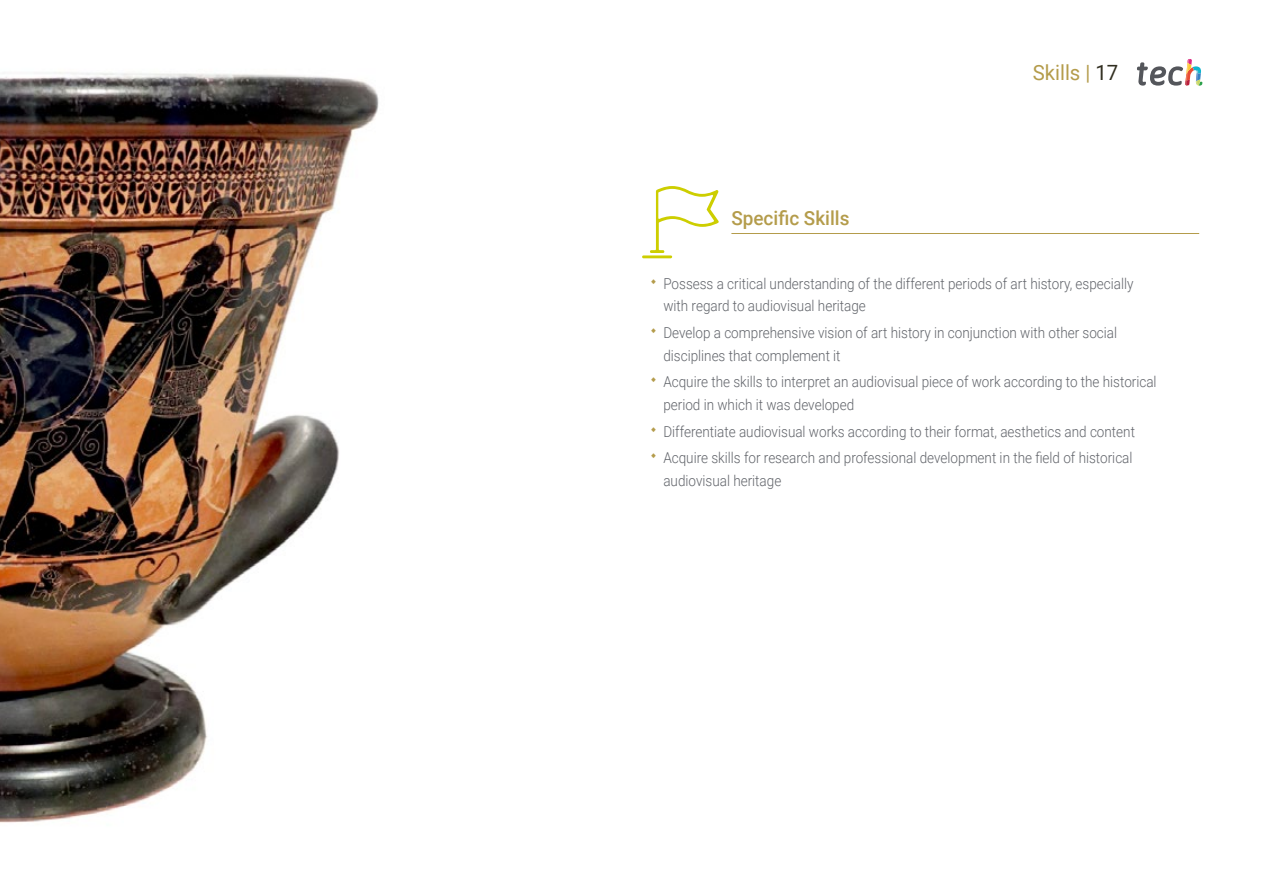
<style>
.page{position:relative;width:1263px;height:893px;background:#fff}
.page>*{position:absolute;margin:0;border:0;box-sizing:border-box;transform-origin:0 0}
.t1{font:21px "Roboto";color:#b49c4b}
.t2{font:500 19.5px "Roboto";color:#b49c4b}
.t3{font:300 15px/22.5px "Roboto";color:#61646a;scale:.9 1}
.s1{color:#312e20}
</style>
<div class="page">
<svg style="left:1137px;top:59px;width:65px;height:27px"></svg>
<hr style="left:731px;top:233px;width:468px;height:1px;background:#b49c4b">
<hr style="left:642px;top:255px;width:30px;height:3px;background:#cdce00">
<svg style="left:650px;top:186px;width:69px;height:67px"></svg>
<img style="left:0;top:72px;width:379px;height:751px">
<h2 class="t2" style="left:731px;top:205px;width:120px">Specific Skills</h2>
<h1 class="t1" style="left:1033px;top:57px;width:87px">Skills | <span class="s1">17</span></h1>
<p class="t3" style="left:663px;top:272px;width:524px">Possess a critical understanding of the different periods of art history, especially with regard to audiovisual heritage</p>
<p class="t3" style="left:663px;top:321px;width:506px">Develop a comprehensive vision of art history in conjunction with other social disciplines that complement it</p>
<p class="t3" style="left:663px;top:370px;width:550px">Acquire the skills to interpret an audiovisual piece of work according to the historical period in which it was developed</p>
<p class="t3" style="left:663px;top:417px;width:525px;line-height:26.7px">Differentiate audiovisual works according to their format, aesthetics and content<br>Acquire skills for research and professional development in the field of historical</p>
<p class="t3" style="left:663px;top:469px;width:133px">audiovisual heritage</p>
</div>
